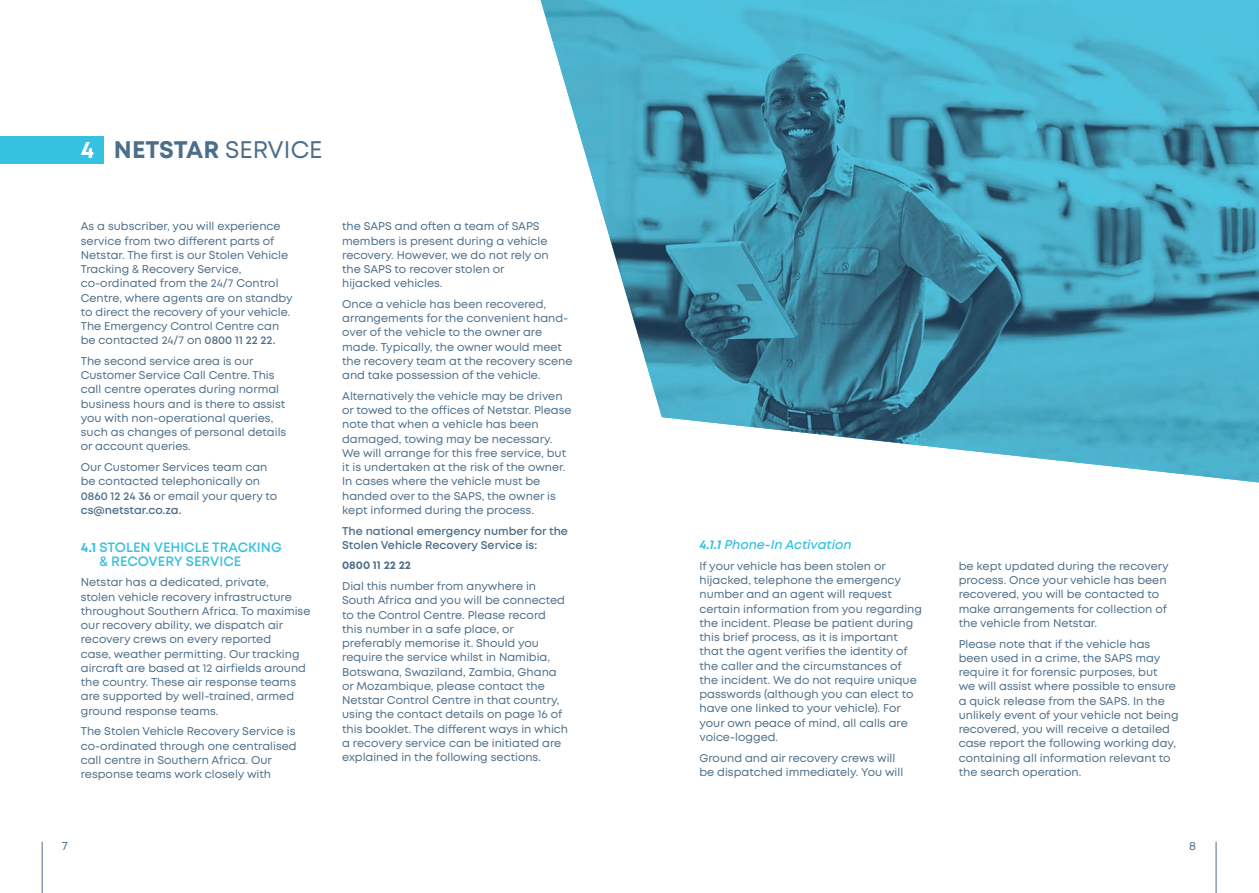
<style>
.page{position:relative;width:1259px;height:893px;background:#fff}
.page>*{position:absolute;margin:0;border:0;box-sizing:border-box;transform-origin:0 0}
.t1{font:700 24px "Mont";letter-spacing:-.005em;color:#4d6e89}
.t2{font:700 24px "Mont";color:#fff}
.Subheadings{font:600 13.5px/14.2px "Mont";color:#35c2e0}
.Subheadings-2{font:italic 600 12.75px "Mont";color:#35c2e0}
.t3{font:12px "Mont";color:#4d6e89}
.Body_Copy{font:11.25px/14.2px "Mont";color:#4d6e89}
.Body_Copy-2{font:600 11.25px/14.2px "Mont";color:#4d6e89}
.Body_Copy-3{font:700 11.25px "Mont";color:#4d6e89}
.s1{font-weight:400}
.s2{font-weight:600}
.s3{font-weight:700}
</style>
<div class="page">
<hr style="left:1215px;top:842px;width:1px;height:51px;background:#4d6e89">
<div style="left:0;top:136px;width:103px;height:28px;background:#35c2e0"></div>
<img style="left:540px;top:0;width:719px;height:482px">
<hr style="left:42px;top:842px;width:1px;height:51px;background:#4d6e89">
<p class="t2" style="left:81px;top:134px;width:15px">4</p>
<p class="t1" style="left:114px;top:134px;width:210px">NETSTAR <span class="s1">SERVICE</span></p>
<p class="Body_Copy" style="left:81px;top:219px;width:213px">As a subscriber, you will experience service from two different parts of Netstar. The first is our Stolen Vehicle Tracking &amp; Recovery Service, co-ordinated from the 24/7 Control Centre, where agents are on standby to direct the recovery of your vehicle.<br>The Emergency Control Centre can be contacted 24/7 on <span class="s2">0800 11 22 22.</span></p>
<p class="Body_Copy" style="left:81px;top:354px;width:207px">The second service area is our<br>Customer Service Call Centre. This call centre operates during normal business hours and is there to assist you with non-operational queries, such as changes of personal details or account queries.</p>
<p class="Body_Copy" style="left:81px;top:460px;width:198px">Our Customer Services team can be contacted telephonically on<br><span class="s2">0860 12 24 36</span> or email your query to <span class="s2">cs@netstar.co.za.</span></p>
<p class="Subheadings" style="left:100px;top:540px;width:184px;text-indent:-19px"><span class="s3">4.1</span> STOLEN VEHICLE TRACKING &amp; RECOVERY SERVICE</p>
<p class="Body_Copy" style="left:81px;top:575px;width:231px">Netstar has a dedicated, private,<br>stolen vehicle recovery infrastructure throughout Southern Africa. To maximise our recovery ability, we dispatch air recovery crews on every reported<br>case, weather permitting. Our tracking aircraft are based at 12 airfields around the country. These air response teams are supported by well-trained, armed ground response teams.</p>
<p class="Body_Copy" style="left:81px;top:724px;width:217px">The Stolen Vehicle Recovery Service is co-ordinated through one centralised call centre in Southern Africa. Our response teams work closely with</p>
<p class="t3" style="left:62px;top:839px;width:7px">7</p>
<p class="Body_Copy" style="left:342px;top:219px;width:208px">the SAPS and often a team of SAPS members is present during a vehicle recovery. However, we do not rely on the SAPS to recover stolen or hijacked vehicles.</p>
<p class="Body_Copy" style="left:342px;top:297px;width:232px">Once a vehicle has been recovered, arrangements for the convenient hand&shy;over of the vehicle to the owner are made. Typically, the owner would meet the recovery team at the recovery scene and take possession of the vehicle.</p>
<p class="Body_Copy" style="left:342px;top:389px;width:231px">Alternatively the vehicle may be driven or towed to the offices of Netstar. Please note that when a vehicle has been damaged, towing may be necessary.<br>We will arrange for this free service, but it is undertaken at the risk of the owner.<br>In cases where the vehicle must be handed over to the SAPS, the owner is kept informed during the process.</p>
<p class="Body_Copy-2" style="left:342px;top:523px;width:227px">The national emergency number for the<br>Stolen Vehicle Recovery Service is:</p>
<p class="Body_Copy-3" style="left:342px;top:558px;width:70px">0800 11 22 22</p>
<p class="Body_Copy" style="left:342px;top:579px;width:227px">Dial this number from anywhere in South Africa and you will be connected to the Control Centre. Please record this number in a safe place, or preferably memorise it. Should you require the service whilst in Namibia, Botswana, Swaziland, Zambia, Ghana or Mozambique, please contact the Netstar Control Centre in that country, using the contact details on page 16 of this booklet. The different ways in which a recovery service can be initiated are explained in the following sections.</p>
<p class="Subheadings-2" style="left:699px;top:537px;width:154px"><span class="s3">4.1.1</span> Phone-In Activation</p>
<p class="Body_Copy" style="left:699px;top:559px;width:224px">If your vehicle has been stolen or hijacked, telephone the emergency number and an agent will request certain information from you regarding the incident. Please be patient during this brief process, as it is important that the agent verifies the identity of the caller and the circumstances of the incident. We do not require unique passwords (although you can elect to have one linked to your vehicle). For your own peace of mind, all calls are voice-logged.</p>
<p class="Body_Copy" style="left:699px;top:751px;width:205px">Ground and air recovery crews will be dispatched immediately. You will</p>
<p class="Body_Copy" style="left:958px;top:559px;width:212px">be kept updated during the recovery process. Once your vehicle has been recovered, you will be contacted to make arrangements for collection of the vehicle from Netstar.</p>
<p class="Body_Copy" style="left:958px;top:636px;width:221px">Please note that if the vehicle has been used in a crime, the SAPS may require it for forensic purposes, but<br>we will assist where possible to ensure a quick release from the SAPS. In the unlikely event of your vehicle not being recovered, you will receive a detailed case report the following working day, containing all information relevant to the search operation.</p>
<p class="t3" style="left:1189px;top:839px;width:8px">8</p>
</div>
